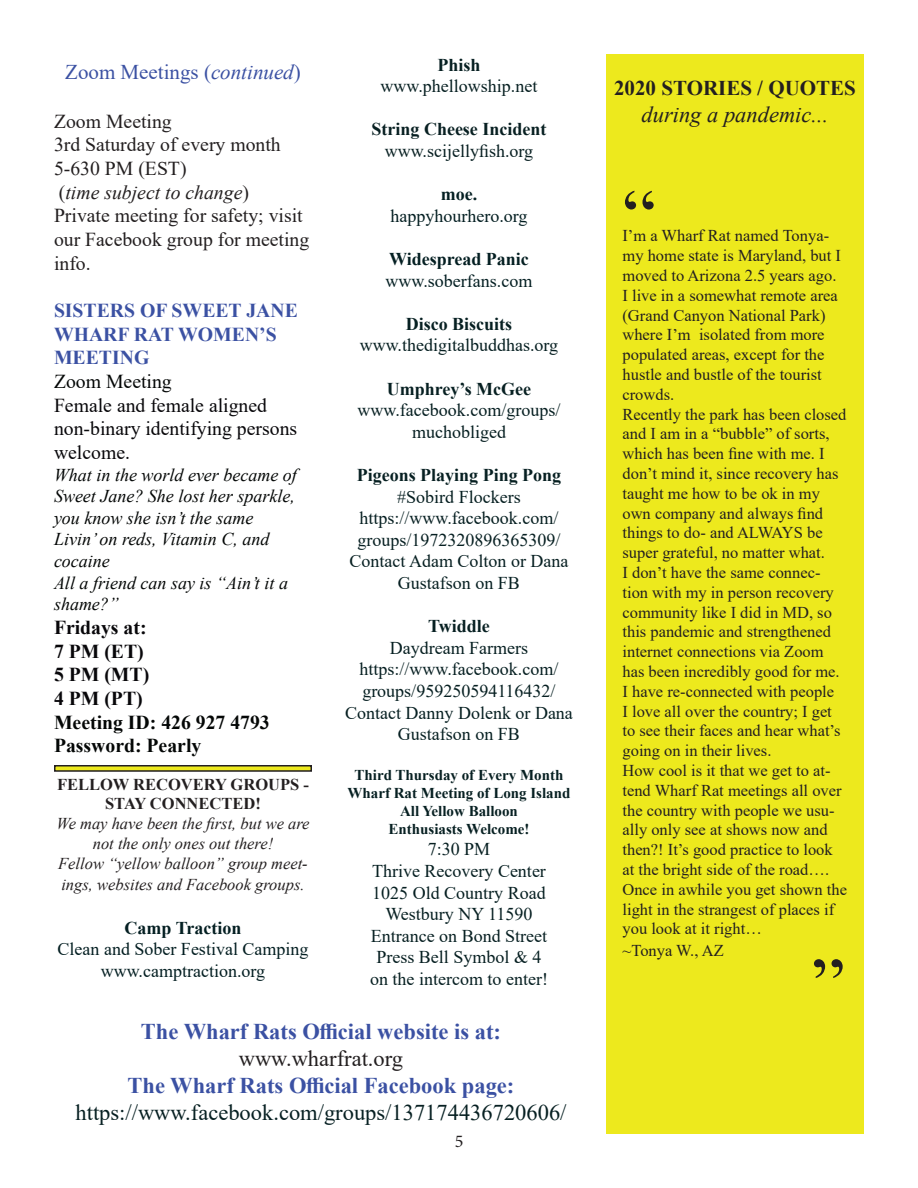
<style>
.page{position:relative;width:918px;height:1188px;background:#fff}
.page>*{position:absolute;margin:0;border:0;box-sizing:border-box;transform-origin:0 0}
.t1{font:75px "Times New Roman";color:#231f20}
.t2{font:700 22.5px "Times New Roman";color:#3b51a3}
.t3{font:22.5px "Times New Roman";color:#072022}
.t4{font:italic 22.5px "Times New Roman";color:#231f20}
.t5{font:22.5px "Times New Roman";color:#231f20}
.t6{font:21px "Times New Roman";color:#3b51a3}
.t7{font:700 21px "Times New Roman";color:#231f20}
.t8{font:19.65px/23.7px "Times New Roman";color:#231f20}
.t9{font:19.65px/23.7px "Times New Roman";color:#08070a}
.t10{font:700 19.65px/23.7px "Times New Roman";color:#3b51a3}
.t11{font:700 19.65px/23.7px "Times New Roman";color:#040706}
.t12{font:italic 19.65px/23.7px "Times New Roman";color:#231f20}
.t13{font:700 19.65px "Times New Roman";color:#08070a}
.t14{font:18px/21.6px "Times New Roman";color:#072022;text-align:center}
.t15{font:italic 18px/21.6px "Times New Roman";color:#040706}
.t16{font:18px "Times New Roman";color:#041f22}
.t17{font:700 18px "Times New Roman";color:#072022}
.t18{font:700 18px "Times New Roman";color:#041f22}
.t19{font:700 18px "Times New Roman";color:#082022}
.t20{font:18px "Times New Roman";color:#082022}
.t21{font:18px "Minion Pro";color:#231f20}
.t22{font:16.5px/19.8px "Times New Roman";color:#231f20}
.t23{font:italic 16.5px/19.8px "Times New Roman";color:#231f20;text-align:center}
.t24{font:700 16.5px/19.8px "Times New Roman";color:#231f20;text-align:center}
.t25{font:700 15px "Times New Roman";color:#072022}
.s1{font-style:italic}
.s2{font-style:normal}
.s3{font-weight:400;color:#040706}
.s4{font-weight:700}
</style>
<div class="page">
<div style="left:606px;top:54px;width:258px;height:1080px;background:#ede91d"></div>
<div style="left:55px;top:766px;width:256px;height:5px;background:#ede91d"></div>
<div style="left:54px;top:765px;width:258px;height:7px;border:2px solid #231f20"></div>
<p class="t6" style="left:65px;top:57px;width:237px">Zoom Meetings (<span class="s1">continued</span>)</p>
<p class="t8" style="left:54px;top:109px;width:119px">Zoom Meeting</p>
<p class="t8" style="left:54px;top:132px;width:228px">3rd Saturday of every month</p>
<p class="t12" style="left:54px;top:156px;width:196px"><span class="s2">5-630 PM (EST)<br>(</span>time subject to change<span class="s2">)</span></p>
<p class="t8" style="left:54px;top:203px;width:257px">Private meeting for safety; visit our Facebook group for meeting info.</p>
<p class="t10" style="left:54px;top:298px;width:245px">SISTERS OF SWEET JANE</p>
<p class="t10" style="left:54px;top:322px;width:224px">WHARF RAT WOMEN’S<br>MEETING<br><span class="s3">Zoom Meeting</span></p>
<p class="t9" style="left:54px;top:393px;width:245px">Female and female aligned non-binary identifying persons welcome.</p>
<p class="t15" style="left:54px;top:463px;width:244px;text-align:justify">What in the world ever became of Sweet Jane? She lost her sparkle, you know she isn’t the same</p>
<p class="t15" style="left:54px;top:528px;width:217px">Livin’ on reds, Vitamin C, and cocaine</p>
<p class="t15" style="left:54px;top:571px;width:235px">All a friend can say is “Ain’t it a shame?”</p>
<p class="t13" style="left:54px;top:613px;width:94px">Fridays at:</p>
<p class="t13" style="left:54px;top:637px;width:91px">7 PM (ET)</p>
<p class="t13" style="left:54px;top:660px;width:97px">5 PM (MT)</p>
<p class="t13" style="left:54px;top:684px;width:90px">4 PM (PT)</p>
<p class="t11" style="left:54px;top:710px;width:217px">Meeting ID: 426 927 4793<br>Password: Pearly</p>
<p class="t24" style="left:57px;top:774px;width:253px">FELLOW RECOVERY GROUPS -<br>STAY CONNECTED!</p>
<p class="t23" style="left:56px;top:813px;width:255px">We may have been the first, but we are not the only ones out there!</p>
<p class="t23" style="left:58px;top:852px;width:251px;line-height:21.6px;text-align:left">Fellow “yellow balloon” group meet&shy;ings, websites and Facebook groups.</p>
<p class="t18" style="left:125px;top:915px;width:118px">Camp Traction</p>
<p class="t16" style="left:58px;top:937px;width:252px">Clean and Sober Festival Camping</p>
<p class="t16" style="left:101px;top:958px;width:166px">www.camptraction.org</p>
<p class="t17" style="left:437px;top:52px;width:45px">Phish</p>
<p class="t14" style="left:381px;top:75px;width:158px">www.phellowship.net</p>
<p class="t19" style="left:372px;top:116px;width:176px">String Cheese Incident</p>
<p class="t20" style="left:385px;top:138px;width:150px">www.scijellyfish.org</p>
<p class="t18" style="left:441px;top:181px;width:38px">moe.</p>
<p class="t16" style="left:390px;top:203px;width:139px">happyhourhero.org</p>
<p class="t18" style="left:389px;top:246px;width:141px">Widespread Panic</p>
<p class="t16" style="left:386px;top:268px;width:148px">www.soberfans.com</p>
<p class="t17" style="left:406px;top:311px;width:108px">Disco Biscuits</p>
<p class="t14" style="left:360px;top:334px;width:200px">www.thedigitalbuddhas.org</p>
<p class="t17" style="left:387px;top:376px;width:146px">Umphrey’s McGee</p>
<p class="t14" style="left:358px;top:399px;width:204px">www.facebook.com/groups/ muchobliged</p>
<p class="t14" style="left:350px;top:464px;width:220px"><span class="s4">Pigeons Playing Ping Pong </span>#Sobird Flockers https://www.facebook.com/ groups/1972320896365309/<br>Contact Adam Colton or Dana<br>Gustafson on FB</p>
<p class="t17" style="left:428px;top:613px;width:63px">Twiddle</p>
<p class="t14" style="left:390px;top:636px;width:140px">Daydream Farmers</p>
<p class="t14" style="left:360px;top:658px;width:200px;text-align:left">https://www.facebook.com/ groups/959250594116432/</p>
<p class="t14" style="left:345px;top:701px;width:229px">Contact Danny Dolenk or Dana<br>Gustafson on FB</p>
<p class="t25" style="left:355px;top:764px;width:210px">Third Thursday of Every Month</p>
<p class="t25" style="left:348px;top:782px;width:224px">Wharf Rat Meeting of Long Island</p>
<p class="t25" style="left:400px;top:800px;width:119px">All Yellow Balloon</p>
<p class="t25" style="left:389px;top:818px;width:142px">Enthusiasts Welcome!</p>
<p class="t14" style="left:372px;top:838px;width:175px">7:30 PM<br>Thrive Recovery Center</p>
<p class="t14" style="left:372px;top:881px;width:175px">1025 Old Country Road</p>
<p class="t14" style="left:385px;top:903px;width:149px">Westbury NY 11590</p>
<p class="t14" style="left:371px;top:924px;width:178px">Entrance on Bond Street</p>
<p class="t14" style="left:376px;top:946px;width:167px">Press Bell Symbol &amp; 4</p>
<p class="t14" style="left:370px;top:968px;width:179px">on the intercom to enter!</p>
<p class="t2" style="left:141px;top:1015px;width:362px">The Wharf Rats Official website is at:</p>
<p class="t5" style="left:239px;top:1043px;width:166px">www.wharfrat.org</p>
<p class="t2" style="left:128px;top:1069px;width:388px">The Wharf Rats Official Facebook page:</p>
<p class="t3" style="left:76px;top:1097px;width:493px">https://www.facebook.com/groups/137174436720606/</p>
<p class="t21" style="left:455px;top:1129px;width:10px">5</p>
<p class="t7" style="left:614px;top:73px;width:243px">2020 STORIES / QUOTES</p>
<p class="t4" style="left:642px;top:99px;width:188px">during a pandemic...</p>
<p class="t1" style="left:622px;top:163px;width:35px">“</p>
<p class="t22" style="left:622px;top:225px;width:220px">I’m a Wharf Rat named Tonya&shy;my home state is Maryland, but I moved to Arizona 2.5 years ago.<br>I live in a somewhat remote area (Grand Canyon National Park) where I’m isolated from more populated areas, except for the hustle and bustle of the tourist crowds.</p>
<p class="t22" style="left:622px;top:404px;width:226px">Recently the park has been closed and I am in a “bubble” of sorts, which has been fine with me. I don’t mind it, since recovery has taught me how to be ok in my own company and always find things to do- and ALWAYS be super grateful, no matter what.<br>I don’t have the same connec&shy;tion with my in person recovery community like I did in MD, so this pandemic and strengthened internet connections via Zoom has been incredibly good for me.<br>I have re-connected with people<br>I love all over the country; I get to see their faces and hear what’s going on in their lives.</p>
<p class="t22" style="left:622px;top:760px;width:226px">How cool is it that we get to at&shy;tend Wharf Rat meetings all over the country with people we usu&shy;ally only see at shows now and then?! It’s good practice to look at the bright side of the road….<br>Once in awhile you get shown the light in the strangest of places if you look at it right…</p>
<p class="t22" style="left:622px;top:940px;width:103px">~Tonya W., AZ</p>
<p class="t1" style="left:812px;top:932px;width:35px">”</p>
</div>
